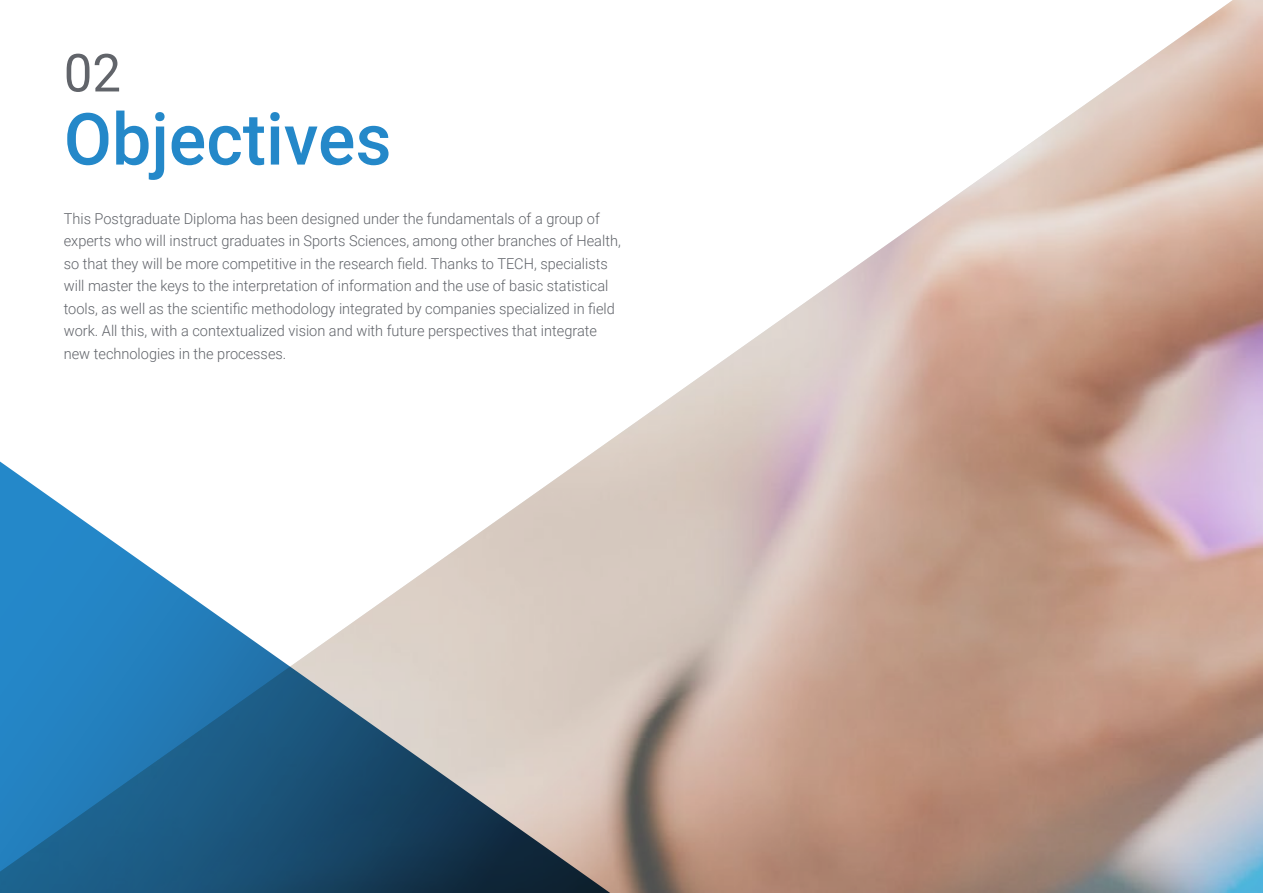
<style>
.page{position:relative;width:1263px;height:893px;background:#fff}
.page>*{position:absolute;margin:0;border:0;box-sizing:border-box;transform-origin:0 0}
.t1{font:500 72px "Roboto";color:#2488c9}
.t2{font:52.5px "Roboto";color:#61646a}
.t3{font:300 15px/22.5px "Roboto";color:#61646a}
</style>
<div class="page">
<img style="left:602px;top:0;width:661px;height:893px">
<svg style="left:0;top:446px;width:640px;height:447px"></svg>
<h2 class="t2" style="left:64px;top:36px;width:59px">02</h2>
<h1 class="t1" style="left:64px;top:89px;width:329px">Objectives</h1>
<p class="t3" style="left:64px;top:207px;width:558px">This Postgraduate Diploma has been designed under the fundamentals of a group of experts who will instruct graduates in Sports Sciences, among other branches of Health, so that they will be more competitive in the research field. Thanks to TECH, specialists will master the keys to the interpretation of information and the use of basic statistical tools, as well as the scientific methodology integrated by companies specialized in field work. All this, with a contextualized vision and with future perspectives that integrate new technologies in the processes.</p>
</div>
